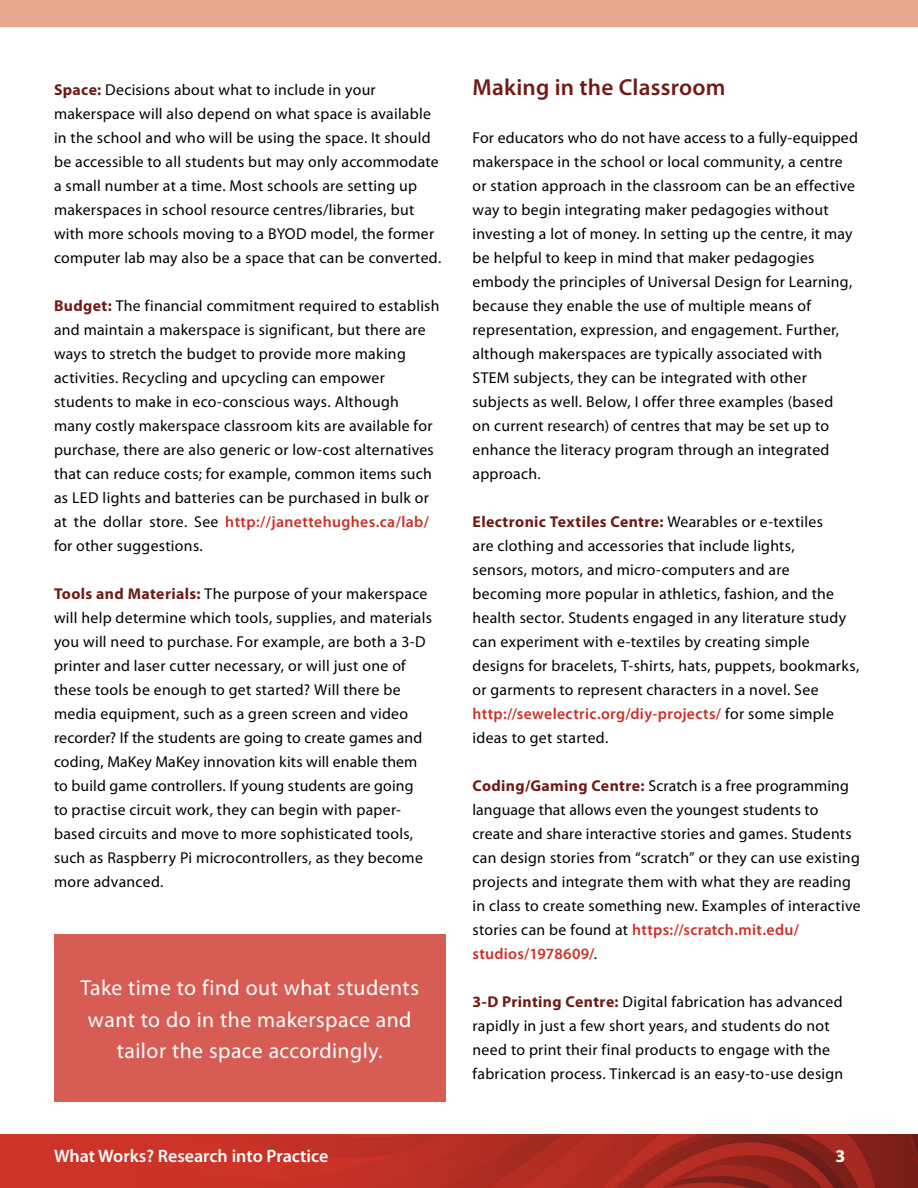
<style>
.page{position:relative;width:918px;height:1188px;background:#fff}
.page>*{position:absolute;margin:0;border:0;box-sizing:border-box;transform-origin:0 0}
.t1{font:600 23.25px "Myriad Pro";letter-spacing:.01em;color:#701b15}
.t2{font:21.75px/31.5px "Myriad Pro";letter-spacing:.02em;color:#fff;text-align:center}
.t3{font:600 18px "Myriad Pro";color:#fff}
.t4{font:700 18px "Myriad Pro";color:#fff}
.Body_Copy_with_space{font:15.75px/24px "Myriad Pro";letter-spacing:.015em;color:#000}
.s1{font-weight:700;color:#701b15}
.s2{font-weight:600;color:#ce3028}
</style>
<div class="page">
<svg style="left:0;top:1134px;width:918px;height:54px;background:#b32c22"></svg>
<div style="left:0;top:0;width:918px;height:27px;background:#e8a88f"></div>
<div style="left:54px;top:934px;width:392px;height:168px;background:#d75c53"></div>
<p class="Body_Copy_with_space" style="left:54px;top:78px;width:389px"><span class="s1">Space:</span> Decisions about what to include in your makerspace will also depend on what space is available in the school and who will be using the space. It should be accessible to all students but may only accommodate a small number at a time. Most schools are setting up makerspaces in school resource centres/libraries, but with more schools moving to a BYOD model, the former computer lab may also be a space that can be converted.</p>
<p class="Body_Copy_with_space" style="left:54px;top:294px;width:387px"><span class="s1">Budget:</span> The financial commitment required to establish and maintain a makerspace is significant, but there are ways to stretch the budget to provide more making activities. Recycling and upcycling can empower students to make in eco-conscious ways. Although many costly makerspace classroom kits are available for purchase, there are also generic or low-cost alternatives that can reduce costs; for example, common items such as LED lights and batteries can be purchased in bulk or at the dollar store. See <span class="s2">http://janettehughes.ca/lab/ </span>for other suggestions.</p>
<p class="Body_Copy_with_space" style="left:54px;top:582px;width:379px"><span class="s1">Tools and Materials:</span> The purpose of your makerspace will help determine which tools, supplies, and materials you will need to purchase. For example, are both a 3-D printer and laser cutter necessary, or will just one of these tools be enough to get started? Will there be media equipment, such as a green screen and video recorder? If the students are going to create games and coding, MaKey MaKey innovation kits will enable them to build game controllers. If young students are going<br>to practise circuit work, they can begin with paper&shy;based circuits and move to more sophisticated tools, such as Raspberry Pi microcontrollers, as they become more advanced.</p>
<h2 class="t2" style="left:80px;top:973px;width:340px">Take time to find out what students want to do in the makerspace and tailor the space accordingly.</h2>
<h2 class="t1" style="left:472px;top:74px;width:254px">Making in the Classroom</h2>
<p class="Body_Copy_with_space" style="left:472px;top:126px;width:387px">For educators who do not have access to a fully-equipped makerspace in the school or local community, a centre or station approach in the classroom can be an effective way to begin integrating maker pedagogies without investing a lot of money. In setting up the centre, it may be helpful to keep in mind that maker pedagogies embody the principles of Universal Design for Learning, because they enable the use of multiple means of representation, expression, and engagement. Further, although makerspaces are typically associated with STEM subjects, they can be integrated with other subjects as well. Below, I offer three examples (based<br>on current research) of centres that may be set up to enhance the literacy program through an integrated approach.</p>
<p class="Body_Copy_with_space" style="left:472px;top:510px;width:388px"><span class="s1">Electronic Textiles Centre:</span> Wearables or e-textiles<br>are clothing and accessories that include lights,<br>sensors, motors, and micro-computers and are becoming more popular in athletics, fashion, and the health sector. Students engaged in any literature study can experiment with e-textiles by creating simple designs for bracelets, T-shirts, hats, puppets, bookmarks, or garments to represent characters in a novel. See <span class="s2">http://sewelectric.org/diy-projects/</span> for some simple ideas to get started.</p>
<p class="Body_Copy_with_space" style="left:472px;top:774px;width:390px"><span class="s1">Coding/Gaming Centre:</span> Scratch is a free programming language that allows even the youngest students to create and share interactive stories and games. Students can design stories from “scratch” or they can use existing projects and integrate them with what they are reading in class to create something new. Examples of interactive stories can be found at <span class="s2">https://scratch.mit.edu/ studios/1978609/</span>.</p>
<p class="Body_Copy_with_space" style="left:472px;top:990px;width:372px"><span class="s1">3-D Printing Centre:</span> Digital fabrication has advanced rapidly in just a few short years, and students do not need to print their final products to engage with the fabrication process. Tinkercad is an easy-to-use design</p>
<p class="t3" style="left:54px;top:1146px;width:276px">What Works? Research into Practice</p>
<p class="t4" style="left:835px;top:1145px;width:11px">3</p>
</div>
